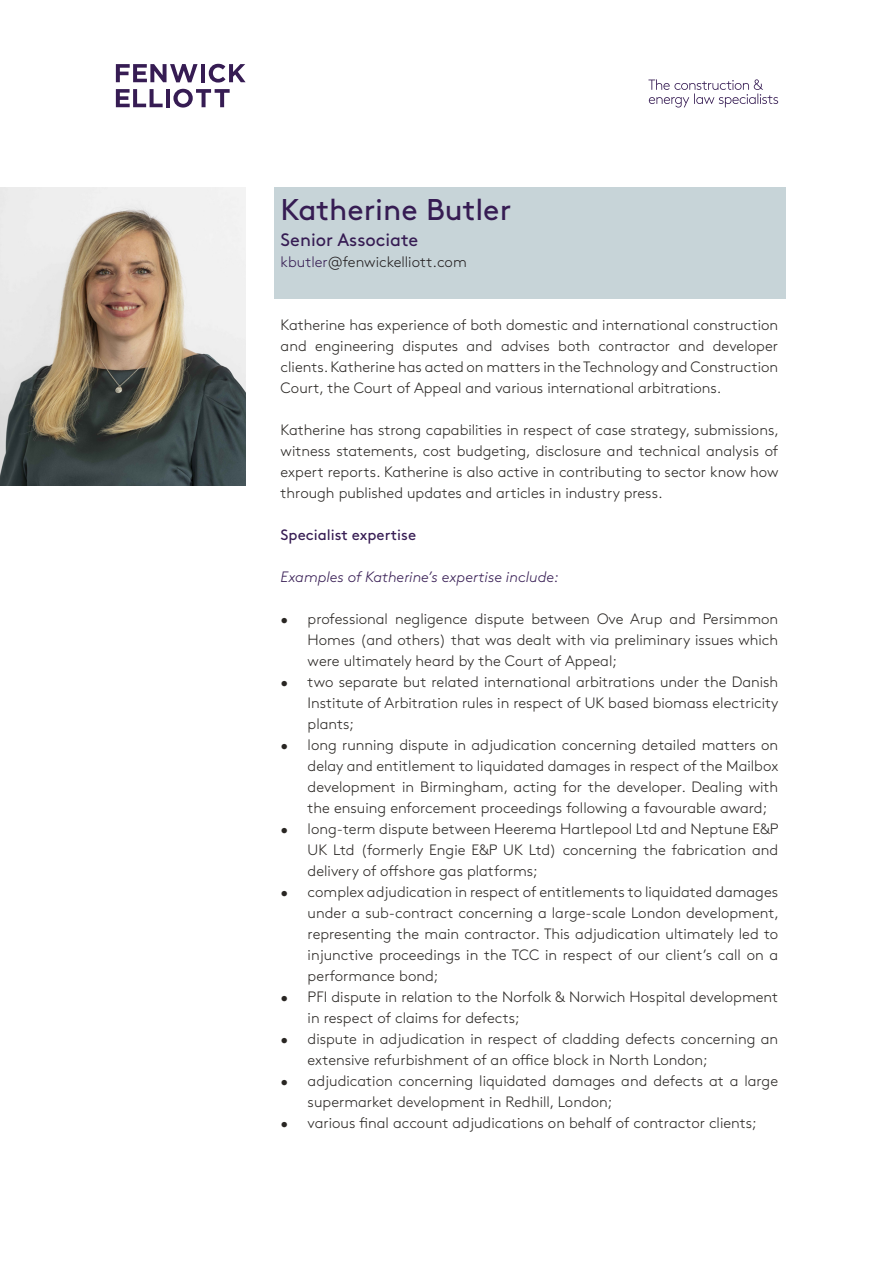
<style>
.page{position:relative;width:893px;height:1263px;background:#fff}
.page>*{position:absolute;margin:0;border:0;box-sizing:border-box;transform-origin:0 0}
.t1{font:30px "Brown";color:#361c53}
.t2{font:18px "Brown";color:#361c53}
.t3{font:300 15px/21px "Brown";color:#292623;text-align:justify}
.t4{font:italic 300 15px "Brown";color:#361c53}
.t5{font:300 15px "Brown";color:#231f20}
.t6{font:15px "Brown";color:#361c53}
.s1{color:#361c53}
</style>
<div class="page">
<div style="left:274px;top:187px;width:511px;height:112px;background:#c7d4d8"></div>
<svg style="left:648px;top:79px;width:130px;height:29px"></svg>
<svg style="left:116px;top:64px;width:82px;height:18px"></svg>
<hr style="left:201px;top:64px;width:4px;height:18px;background:#361c53">
<svg style="left:209px;top:64px;width:37px;height:19px"></svg>
<svg style="left:116px;top:89px;width:47px;height:18px"></svg>
<hr style="left:166px;top:89px;width:4px;height:18px;background:#361c53">
<svg style="left:173px;top:89px;width:57px;height:19px"></svg>
<img style="left:0;top:187px;width:246px;height:299px">
<p class="t1" style="left:281px;top:187px;width:232px">Katherine Butler</p>
<p class="t2" style="left:281px;top:226px;width:139px">Senior Associate</p>
<p class="t5" style="left:281px;top:251px;width:188px"><span class="s1">kbutler</span>@fenwickelliott.com</p>
<p class="t3" style="left:281px;top:313px;width:499px">Katherine has experience of both domestic and international construction and engineering disputes and advises both contractor and developer clients. Katherine has acted on matters in the Technology and Construction Court, the Court of Appeal and various international arbitrations.</p>
<p class="t3" style="left:281px;top:418px;width:500px">Katherine has strong capabilities in respect of case strategy, submissions, witness statements, cost budgeting, disclosure and technical analysis of expert reports. Katherine is also active in contributing to sector know how through published updates and articles in industry press.</p>
<p class="t6" style="left:281px;top:523px;width:137px">Specialist expertise</p>
<p class="t4" style="left:281px;top:566px;width:280px">Examples of Katherine’s expertise include:</p>
<p class="t3" style="left:308px;top:607px;width:472px;text-indent:-27px">• professional negligence dispute between Ove Arup and Persimmon Homes (and others) that was dealt with via preliminary issues which were ultimately heard by the Court of Appeal;</p>
<p class="t3" style="left:308px;top:670px;width:472px;text-indent:-27px">• two separate but related international arbitrations under the Danish Institute of Arbitration rules in respect of UK based biomass electricity plants;</p>
<p class="t3" style="left:308px;top:733px;width:472px;text-indent:-27px">• long running dispute in adjudication concerning detailed matters on delay and entitlement to liquidated damages in respect of the Mailbox development in Birmingham, acting for the developer. Dealing with the ensuing enforcement proceedings following a favourable award;</p>
<p class="t3" style="left:308px;top:817px;width:472px;text-indent:-27px">• long-term dispute between Heerema Hartlepool Ltd and Neptune E&amp;P UK Ltd (formerly Engie E&amp;P UK Ltd) concerning the fabrication and delivery of offshore gas platforms;</p>
<p class="t3" style="left:308px;top:880px;width:473px;text-indent:-27px">• complex adjudication in respect of entitlements to liquidated damages under a sub-contract concerning a large-scale London development, representing the main contractor. This adjudication ultimately led to injunctive proceedings in the TCC in respect of our client’s call on a performance bond;</p>
<p class="t3" style="left:308px;top:985px;width:472px;text-indent:-27px">• PFI dispute in relation to the Norfolk &amp; Norwich Hospital development in respect of claims for defects;</p>
<p class="t3" style="left:308px;top:1027px;width:472px;text-indent:-27px">• dispute in adjudication in respect of cladding defects concerning an extensive refurbishment of an office block in North London;</p>
<p class="t3" style="left:308px;top:1069px;width:472px;text-indent:-27px">• adjudication concerning liquidated damages and defects at a large supermarket development in Redhill, London;</p>
<p class="t3" style="left:281px;top:1111px;width:478px">• various final account adjudications on behalf of contractor clients;</p>
</div>
